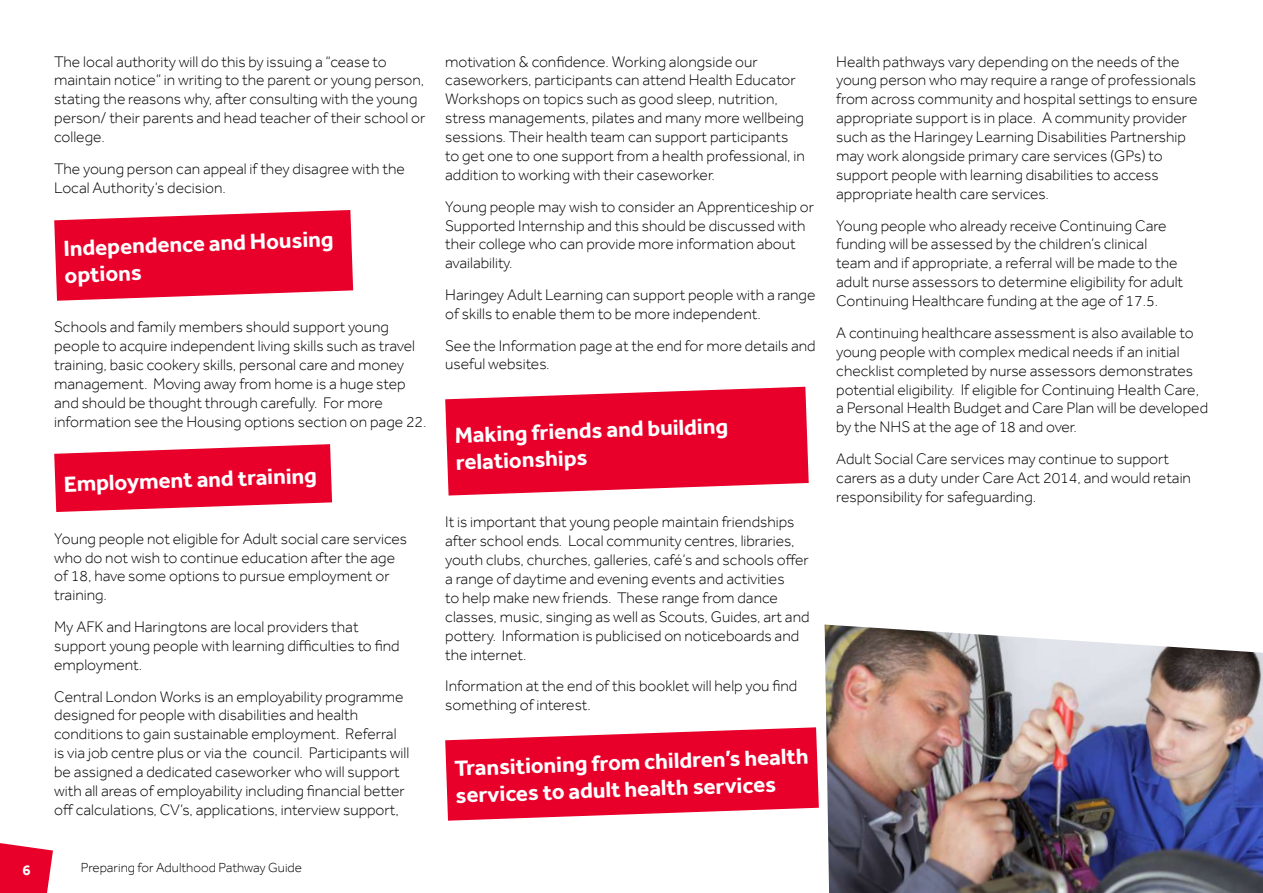
<style>
.page{position:relative;width:1263px;height:893px;background:#fff}
.page>*{position:absolute;margin:0;border:0;box-sizing:border-box;transform-origin:0 0}
.t1{font:700 22.5px/27px "Effra";color:#fff}
.t2{font:300 15.75px/18.9px "Effra";color:#000}
.t3{font:700 15px "Effra";color:#fff}
.t4{font:300 13.5px "Effra";color:#000}
</style>
<div class="page">
<svg style="left:0;top:843px;width:53px;height:50px;background:#ea1f44"></svg>
<svg style="left:54px;top:210px;width:299px;height:91px;background:#ea1f44"></svg>
<svg style="left:54px;top:444px;width:278px;height:68px;background:#eb2649"></svg>
<svg style="left:445px;top:387px;width:364px;height:109px;background:#ea2044"></svg>
<img style="left:825px;top:625px;width:438px;height:268px">
<svg style="left:445px;top:727px;width:374px;height:94px;background:#eb264a"></svg>
<p class="t2" style="left:54px;top:52px;width:373px">The local authority will do this by issuing a “cease to maintain notice” in writing to the parent or young person, stating the reasons why, after consulting with the young person/ their parents and head teacher of their school or college.</p>
<p class="t2" style="left:54px;top:159px;width:352px">The young person can appeal if they disagree with the<br>Local Authority’s decision.</p>
<p class="t2" style="left:445px;top:52px;width:361px">motivation &amp; confidence. Working alongside our caseworkers, participants can attend Health Educator Workshops on topics such as good sleep, nutrition, stress managements, pilates and many more wellbeing sessions. Their health team can support participants to get one to one support from a health professional, in addition to working with their caseworker.</p>
<p class="t2" style="left:445px;top:197px;width:370px">Young people may wish to consider an Apprenticeship or</p>
<p class="t2" style="left:836px;top:52px;width:363px">Health pathways vary depending on the needs of the young person who may require a range of professionals from across community and hospital settings to ensure appropriate support is in place. A community provider such as the Haringey Learning Disabilities Partnership may work alongside primary care services (GPs) to support people with learning disabilities to access appropriate health care services.</p>
<p class="t2" style="left:445px;top:216px;width:362px">Supported Internship and this should be discussed with their college who can provide more information about availability.</p>
<p class="t2" style="left:445px;top:285px;width:372px">Haringey Adult Learning can support people with a range of skills to enable them to be more independent.</p>
<p class="t2" style="left:836px;top:216px;width:348px">Young people who already receive Continuing Care funding will be assessed by the children’s clinical team and if appropriate, a referral will be made to the adult nurse assessors to determine eligibility for adult Continuing Healthcare funding at the age of 17.5.</p>
<h1 class="t1" style="left:63px;top:234px;width:271px;rotate:-2deg">Independence and Housing options</h1>
<p class="t2" style="left:54px;top:318px;width:362px">Schools and family members should support young people to acquire independent living skills such as travel</p>
<p class="t2" style="left:836px;top:323px;width:359px">A continuing healthcare assessment is also available to</p>
<p class="t2" style="left:445px;top:336px;width:372px">See the Information page at the end for more details and</p>
<p class="t2" style="left:836px;top:342px;width:345px">young people with complex medical needs if an initial</p>
<p class="t2" style="left:54px;top:355px;width:351px">training, basic cookery skills, personal care and money</p>
<p class="t2" style="left:445px;top:355px;width:106px">useful websites.</p>
<p class="t2" style="left:836px;top:361px;width:358px">checklist completed by nurse assessors demonstrates</p>
<p class="t2" style="left:54px;top:374px;width:374px">management. Moving away from home is a huge step and should be thought through carefully. For more information see the Housing options section on page 22.</p>
<h1 class="t1" style="left:63px;top:470px;width:255px;rotate:-2deg">Employment and training</h1>
<p class="t2" style="left:836px;top:380px;width:373px">potential eligibility. If eligible for Continuing Health Care, a Personal Health Budget and Care Plan will be developed by the NHS at the age of 18 and over.</p>
<p class="t2" style="left:836px;top:449px;width:356px">Adult Social Care services may continue to support carers as a duty under Care Act 2014, and would retain responsibility for safeguarding.</p>
<h1 class="t1" style="left:454px;top:421px;width:275px;rotate:-2deg">Making friends and building relationships</h1>
<p class="t2" style="left:54px;top:529px;width:354px">Young people not eligible for Adult social care services who do not wish to continue education after the age of 18, have some options to pursue employment or training.</p>
<p class="t2" style="left:54px;top:617px;width:347px">My AFK and Haringtons are local providers that support young people with learning difficulties to find employment.</p>
<p class="t2" style="left:54px;top:687px;width:351px">Central London Works is an employability programme designed for people with disabilities and health</p>
<p class="t2" style="left:54px;top:725px;width:357px">conditions to gain sustainable employment. Referral is via job centre plus or via the council. Participants will be assigned a dedicated caseworker who will support with all areas of employability including financial better off calculations, CV’s, applications, interview support,</p>
<p class="t3" style="left:23px;top:861px;width:10px">6</p>
<p class="t4" style="left:81px;top:860px;width:223px">Preparing for Adulthood Pathway Guide</p>
<p class="t2" style="left:445px;top:512px;width:366px">It is important that young people maintain friendships after school ends. Local community centres, libraries, youth clubs, churches, galleries, café’s and schools offer a range of daytime and evening events and activities<br>to help make new friends. These range from dance classes, music, singing as well as Scouts, Guides, art and pottery. Information is publicised on noticeboards and the internet.</p>
<p class="t2" style="left:445px;top:676px;width:354px">Information at the end of this booklet will help you find something of interest.</p>
<h1 class="t1" style="left:454px;top:754px;width:356px;rotate:-2deg">Transitioning from children’s health services to adult health services</h1>
</div>
